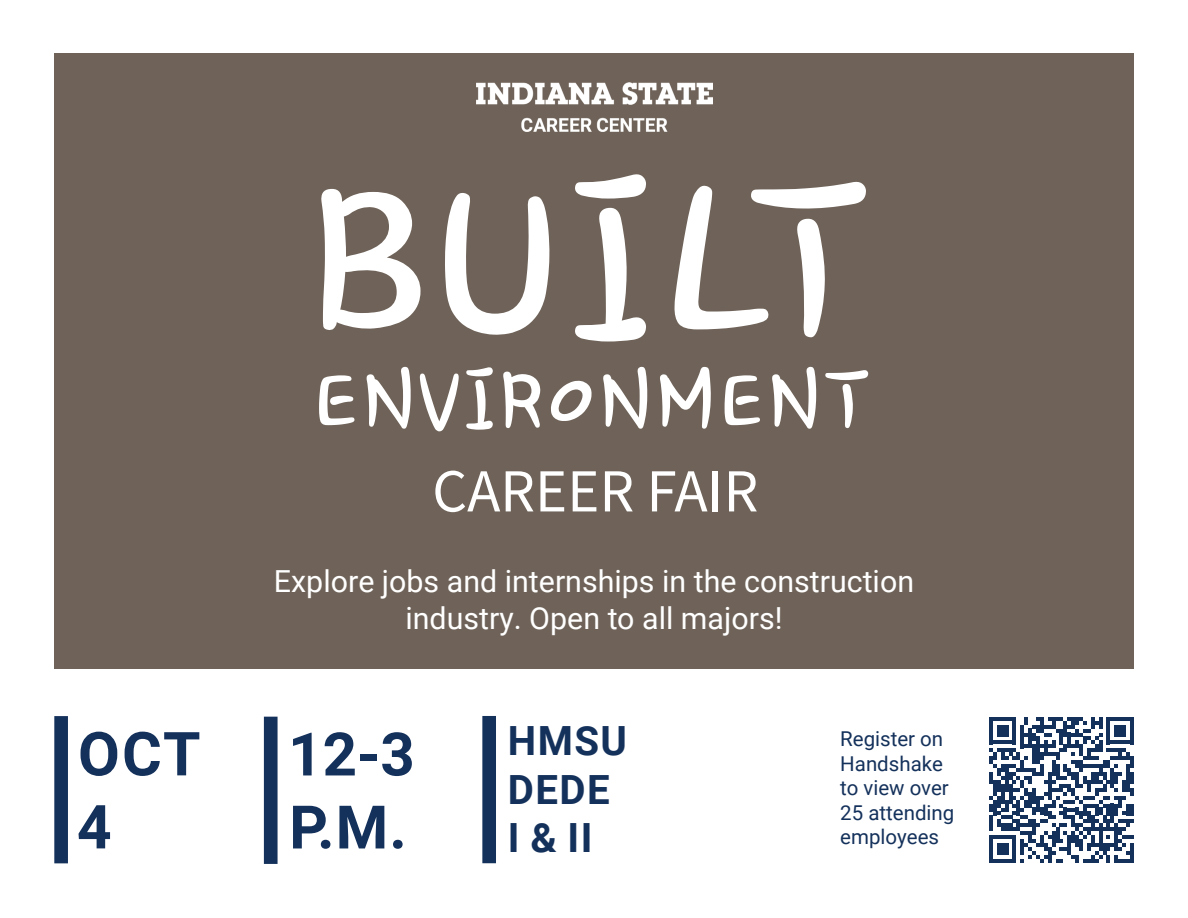
<style>
.page{position:relative;width:1188px;height:918px;background:#fff}
.page>*{position:absolute;margin:0;border:0;box-sizing:border-box;transform-origin:0 0}
.t1{font:366.6px "TT Bucketlist R";color:#fff}
.t2{font:136.8px "TT Bucketlist R";color:#fff}
.t3{font:61.2px "Source Sans Variable";color:#fff}
.t4{font:700 60.75px/73.1px "Roboto";color:#14315b}
.t5{font:700 60px/73.1px "Roboto";color:#14315b}
.t6{font:700 40.2px/48.3px "Roboto";letter-spacing:.035em;color:#14315b}
.t7{font:30.45px/36.5px "Roboto";color:#fff;text-align:center}
.t8{font:20.4px/24.6px "Roboto";color:#14315b}
</style>
<div class="page">
<div style="left:54px;top:53px;width:1080px;height:616px;background:#6f6359"></div>
<img style="left:477px;top:82px;width:235px;height:50px">
<div style="left:54px;top:716px;width:14px;height:147px;background:#14315b"></div>
<div style="left:264px;top:717px;width:14px;height:147px;background:#14315b"></div>
<div style="left:482px;top:716px;width:14px;height:147px;background:#14315b"></div>
<svg style="left:989px;top:717px;width:145px;height:146px"></svg>
<hr style="left:1130px;top:843px;width:4px;height:20px;background:#14315b">
<h1 class="t1" style="left:303px;top:73px;width:573px">BUILT</h1>
<h2 class="t2" style="left:311px;top:330px;width:562px">ENVIRONMENT</h2>
<h3 class="t3" style="left:432px;top:454px;width:328px">CAREER FAIR</h3>
<p class="t7" style="left:274px;top:562px;width:642px">Explore jobs and internships in the construction industry. Open to all majors!</p>
<h3 class="t4" style="left:77px;top:715px;width:125px">OCT<br>4</h3>
<h3 class="t5" style="left:288px;top:715px;width:128px">12-3<br>P.M.</h3>
<h3 class="t6" style="left:508px;top:715px;width:121px">HMSU<br>DEDE<br>I &amp; II</h3>
<p class="t8" style="left:840px;top:726px;width:116px">Register on<br>Handshake to view over<br>25 attending employees</p>
</div>
